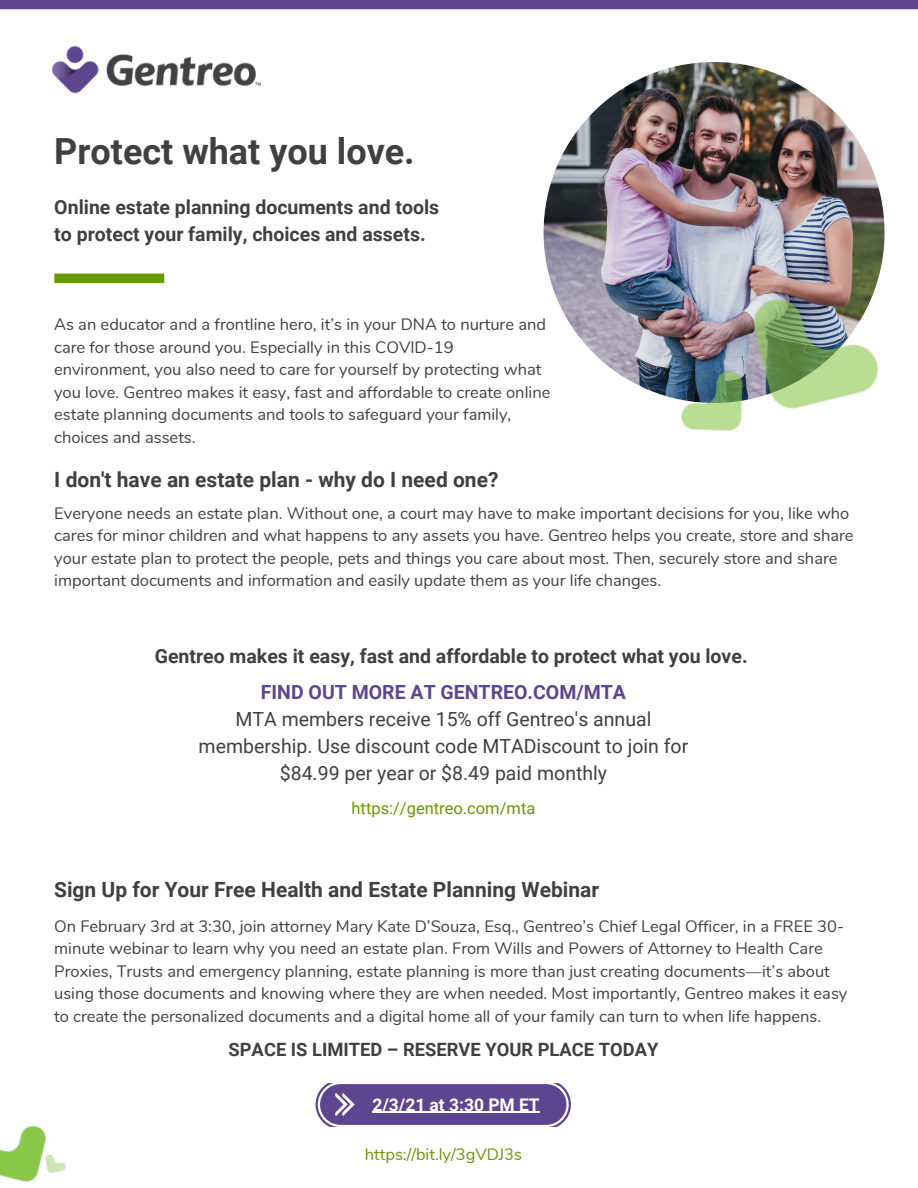
<style>
.page{position:relative;width:918px;height:1188px;background:#fff}
.page>*{position:absolute;margin:0;border:0;box-sizing:border-box;transform-origin:0 0}
.t1{font:700 36px "Roboto";color:#404042}
.t2{font:700 21px "Roboto";color:#404042}
.t3{font:700 19.5px/27px "Roboto";color:#404042}
.t4{font:19.5px/27px "Roboto";color:#404042;text-align:center}
.t5{font:700 19.5px "Roboto";color:#5e4590}
.t6{font:700 18.3px "Roboto";color:#404042}
.t7{font:700 17.4px "Roboto";color:#fff}
.t8{font:16.5px/22.5px "Nunito";color:#404042}
.t9{font:16.5px "Roboto";color:#690}
.t10{font:16.5px "Nunito";color:#690}
</style>
<div class="page">
<div style="left:0;top:0;width:918px;height:9px;background:#5e4590"></div>
<img style="left:51px;top:45px;width:211px;height:49px">
<svg style="left:54px;top:274px;width:110px;height:9px"></svg>
<img style="left:544px;top:62px;width:341px;height:341px;border-radius:50%">
<img style="left:704px;top:244px;width:181px;height:165px">
<img style="left:655px;top:343px;width:118px;height:88px">
<img style="left:0;top:1125px;width:47px;height:57px">
<img style="left:37px;top:1147px;width:29px;height:35px">
<svg style="left:316px;top:1084px;width:255px;height:42px;background:#6e589b"></svg>
<hr style="left:372px;top:1112px;width:168px;height:1px;background:#fff">
<p class="t1" style="left:54px;top:131px;width:362px">Protect what you love.</p>
<p class="t3" style="left:54px;top:193px;width:387px">Online estate planning documents and tools to protect your family, choices and assets.</p>
<p class="t8" style="left:54px;top:314px;width:498px">As an educator and a frontline hero, it’s in your DNA to nurture and care for those around you. Especially in this COVID-19 environment, you also need to care for yourself by protecting what you love. Gentreo makes it easy, fast and affordable to create online estate planning documents and tools to safeguard your family, choices and assets.</p>
<p class="t2" style="left:54px;top:468px;width:446px">I don't have an estate plan - why do I need one?</p>
<p class="t8" style="left:54px;top:502px;width:801px">Everyone needs an estate plan. Without one, a court may have to make important decisions for you, like who cares for minor children and what happens to any assets you have. Gentreo helps you create, store and share your estate plan to protect the people, pets and things you care about most. Then, securely store and share important documents and information and easily update them as your life changes.</p>
<p class="t3" style="left:155px;top:643px;width:594px">Gentreo makes it easy, fast and affordable to protect what you love.</p>
<p class="t5" style="left:261px;top:681px;width:367px">FIND OUT MORE AT GENTREO.COM/MTA</p>
<p class="t4" style="left:199px;top:706px;width:491px">MTA members receive 15% off Gentreo's annual membership. Use discount code MTADiscount to join for</p>
<p class="t4" style="left:280px;top:760px;width:329px">$84.99 per year or $8.49 paid monthly</p>
<p class="t9" style="left:352px;top:798px;width:185px">https://gentreo.com/mta</p>
<p class="t2" style="left:54px;top:877px;width:546px">Sign Up for Your Free Health and Estate Planning Webinar</p>
<p class="t8" style="left:54px;top:915px;width:795px">On February 3rd at 3:30, join attorney Mary Kate D’Souza, Esq., Gentreo’s Chief Legal Officer, in a FREE 30- minute webinar to learn why you need an estate plan. From Wills and Powers of Attorney to Health Care Proxies, Trusts and emergency planning, estate planning is more than just creating documents—it’s about using those documents and knowing where they are when needed. Most importantly, Gentreo makes it easy to create the personalized documents and a digital home all of your family can turn to when life happens.</p>
<p class="t6" style="left:229px;top:1039px;width:431px">SPACE IS LIMITED – RESERVE YOUR PLACE TODAY</p>
<p class="t7" style="left:372px;top:1095px;width:169px">2/3/21 at 3:30 PM ET</p>
<p class="t10" style="left:365px;top:1143px;width:159px">https://bit.ly/3gVDJ3s</p>
</div>
